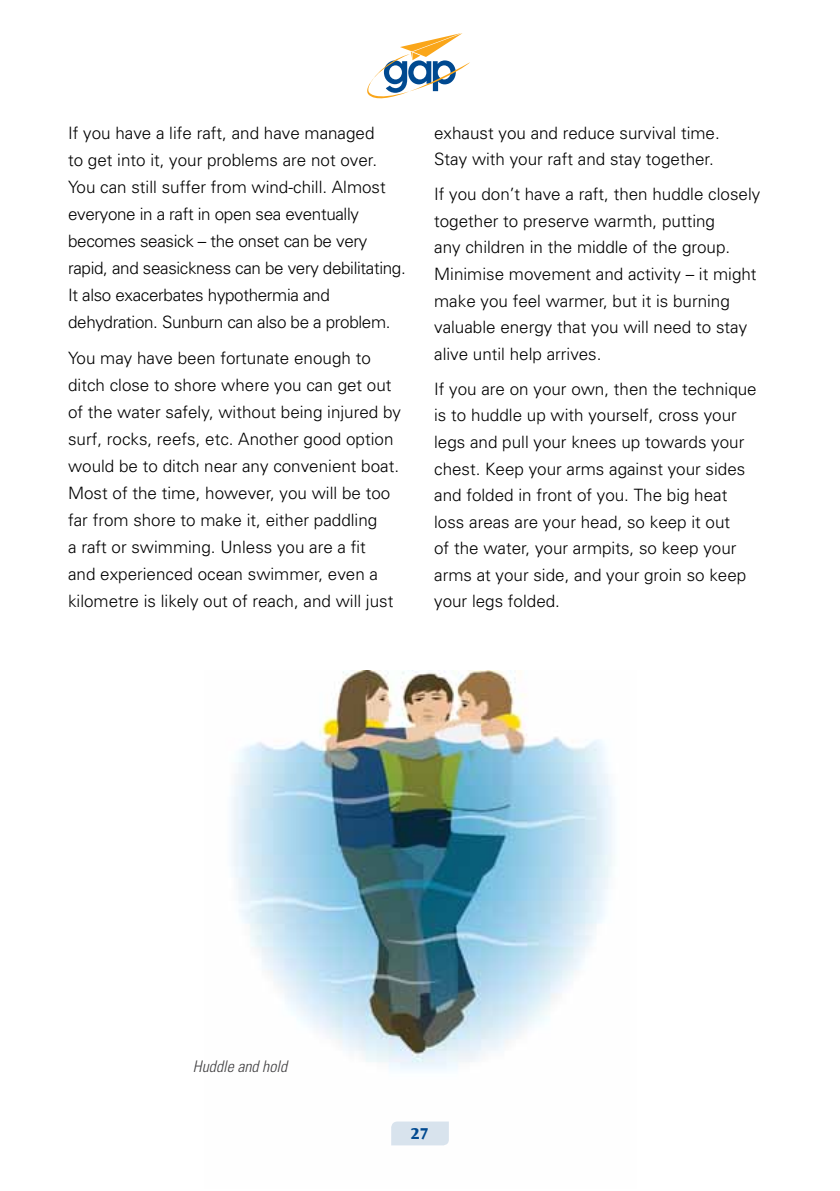
<style>
.page{position:relative;width:840px;height:1191px;background:#fff}
.page>*{position:absolute;margin:0;border:0;box-sizing:border-box;transform-origin:0 0}
.t1{font:700 18px "Wunderlich";color:#004990}
.Body{font:300 17px/26.6px "Univers";color:#000}
.Body-2{font:300 17px/27px "Univers";letter-spacing:-.02em;color:#000}
.t2{font:italic 300 condensed 16px "Univers";color:#414042}
</style>
<div class="page">
<img style="left:231px;top:670px;width:382px;height:476px">
<svg style="left:391px;top:1121px;width:57px;height:24px"></svg>
<svg style="left:367px;top:33px;width:103px;height:65px"></svg>
<p class="Body-2" style="left:68px;top:118px;width:339px">If you have a life raft, and have managed<br>to get into it, your problems are not over.<br>You can still suffer from wind-chill. Almost everyone in a raft in open sea eventually becomes seasick – the onset can be very rapid, and seasickness can be very debilitating.<br>It also exacerbates hypothermia and dehydration. Sunburn can also be a problem.</p>
<p class="Body" style="left:68px;top:344px;width:334px">You may have been fortunate enough to ditch close to shore where you can get out of the water safely, without being injured by surf, rocks, reefs, etc. Another good option would be to ditch near any convenient boat.<br>Most of the time, however, you will be too far from shore to make it, either paddling<br>a raft or swimming. Unless you are a fit<br>and experienced ocean swimmer, even a kilometre is likely out of reach, and will just</p>
<p class="Body" style="left:434px;top:119px;width:287px">exhaust you and reduce survival time.<br>Stay with your raft and stay together.</p>
<p class="Body" style="left:434px;top:180px;width:327px">If you don’t have a raft, then huddle closely together to preserve warmth, putting<br>any children in the middle of the group.<br>Minimise movement and activity – it might make you feel warmer, but it is burning valuable energy that you will need to stay alive until help arrives.</p>
<p class="Body" style="left:434px;top:375px;width:324px">If you are on your own, then the technique is to huddle up with yourself, cross your legs and pull your knees up towards your chest. Keep your arms against your sides and folded in front of you. The big heat loss areas are your head, so keep it out<br>of the water, your armpits, so keep your arms at your side, and your groin so keep your legs folded.</p>
<p class="t2" style="left:193px;top:1056px;width:96px">Huddle and hold</p>
<p class="t1" style="left:411px;top:1122px;width:19px">27</p>
</div>
